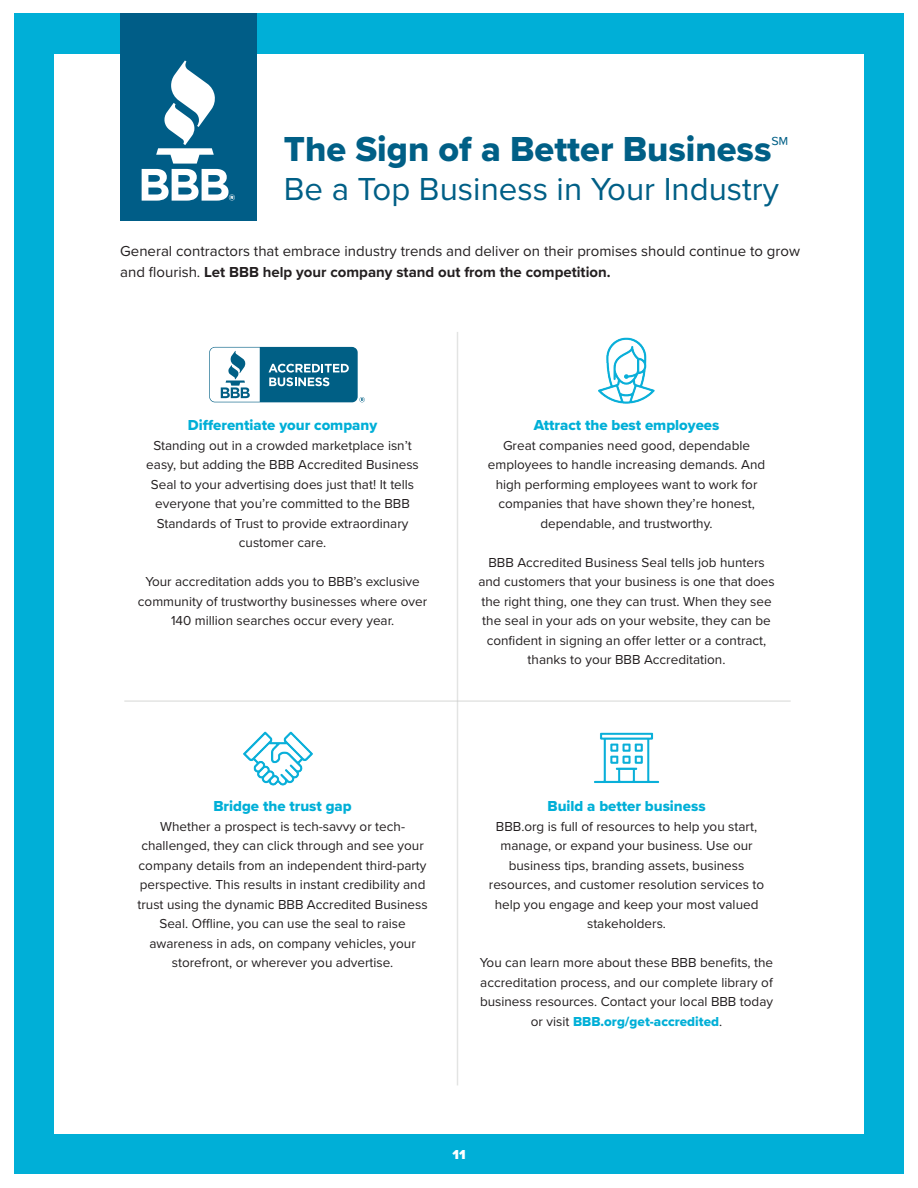
<style>
.page{position:relative;width:918px;height:1188px;background:#fff}
.page>*{position:absolute;margin:0;border:0;box-sizing:border-box;transform-origin:0 0}
.t1{font:36px "Proxima Nova Extrabld";color:#005f86}
.t2{font:33px "Proxima Nova";color:#005f86}
.t3{font:15px/21px "Proxima Nova";color:#231f20}
.t4{font:15px "Proxima Nova Extrabld";color:#00afd7}
.t5{font:13.5px/19.5px "Proxima Nova";color:#231f20;text-align:center}
.t6{font:900 13.5px "Proxima Nova";color:#fff}
.s1{font-weight:700}
.s2{font-family:"Proxima Nova Extrabld";color:#00afd7}
</style>
<div class="page">
<div style="left:14px;top:14px;width:890px;height:1160px;background:#00afd7"></div>
<div style="left:54px;top:54px;width:810px;height:1080px;background:#fff"></div>
<hr style="left:457px;top:332px;width:1px;height:753px;background:#c8c9c7">
<hr style="left:124px;top:700px;width:667px;height:2px;background:#c8c9c7">
<div style="left:120px;top:14px;width:136px;height:207px;background:#005d87"></div>
<svg style="left:142px;top:60px;width:93px;height:141px"></svg>
<svg style="left:209px;top:347px;width:156px;height:55px"></svg>
<img style="left:243px;top:731px;width:70px;height:55px">
<img style="left:572px;top:700px;width:109px;height:83px">
<img style="left:598px;top:337px;width:57px;height:67px">
<p class="t1" style="left:284px;top:123px;width:506px">The Sign of a Better Business℠</p>
<p class="t2" style="left:284px;top:165px;width:497px">Be a Top Business in Your Industry</p>
<p class="t3" style="left:120px;top:239px;width:681px">General contractors that embrace industry trends and deliver on their promises should continue to grow and flourish. <span class="s1">Let BBB help your company stand out from the competition.</span></p>
<p class="t4" style="left:188px;top:414px;width:191px">Differentiate your company</p>
<p class="t5" style="left:146px;top:435px;width:274px">Standing out in a crowded marketplace isn’t easy, but adding the BBB Accredited Business Seal to your advertising does just that! It tells everyone that you’re committed to the BBB Standards of Trust to provide extraordinary customer care.</p>
<p class="t5" style="left:138px;top:572px;width:291px">Your accreditation adds you to BBB’s exclusive community of trustworthy businesses where over<br>140 million searches occur every year.</p>
<p class="t4" style="left:534px;top:414px;width:187px">Attract the best employees</p>
<p class="t5" style="left:488px;top:435px;width:279px">Great companies need good, dependable employees to handle increasing demands. And high performing employees want to work for companies that have shown they’re honest, dependable, and trustworthy.</p>
<p class="t5" style="left:478px;top:552px;width:298px">BBB Accredited Business Seal tells job hunters and customers that your business is one that does the right thing, one they can trust. When they see the seal in your ads on your website, they can be confident in signing an offer letter or a contract, thanks to your BBB Accreditation.</p>
<p class="t4" style="left:213px;top:795px;width:140px">Bridge the trust gap</p>
<p class="t5" style="left:137px;top:816px;width:292px">Whether a prospect is tech-savvy or tech&shy;challenged, they can click through and see your company details from an independent third-party perspective. This results in instant credibility and trust using the dynamic BBB Accredited Business Seal. Offline, you can use the seal to raise awareness in ads, on company vehicles, your storefront, or wherever you advertise.</p>
<p class="t4" style="left:548px;top:795px;width:160px">Build a better business</p>
<p class="t5" style="left:489px;top:816px;width:277px">BBB.org is full of resources to help you start, manage, or expand your business. Use our business tips, branding assets, business resources, and customer resolution services to help you engage and keep your most valued stakeholders.</p>
<p class="t5" style="left:480px;top:952px;width:295px">You can learn more about these BBB benefits, the accreditation process, and our complete library of business resources. Contact your local BBB today or visit <span class="s2">BBB.org/get-accredited</span>.</p>
<p class="t6" style="left:452px;top:1145px;width:15px">11</p>
</div>
